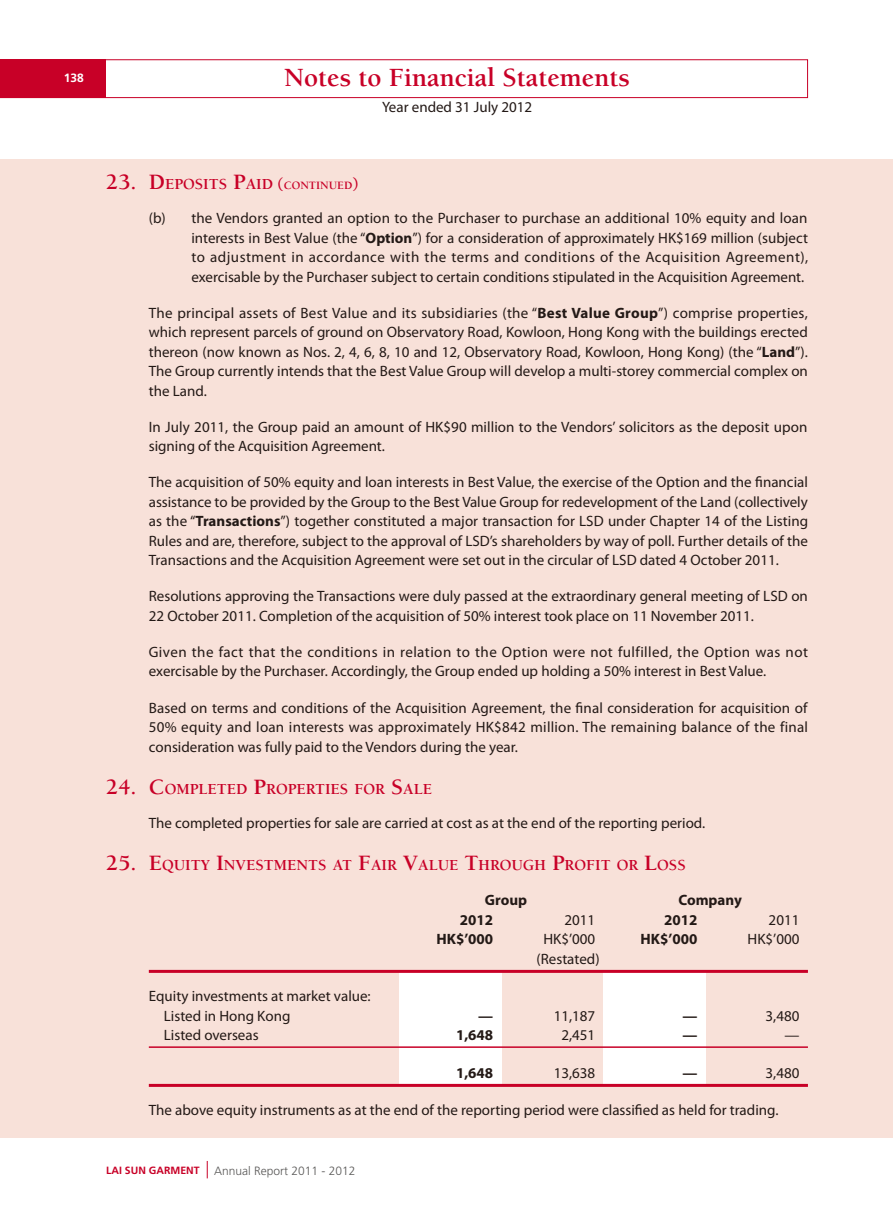
<style>
.page{position:relative;width:893px;height:1212px;background:#fff}
.page>*{position:absolute;margin:0;border:0;box-sizing:border-box;transform-origin:0 0}
.t1{font:700 27px "Berkeley Std";color:#c80027}
.t2{font:700 15.75px "Berkeley Std";color:#c80027}
.t3{font:15px/19.5px "Myriad Pro";color:#231916;text-align:justify}
.t4{font:700 15px "Myriad Pro";color:#231916}
.t5{font:300 12px "Frutiger LT Std";color:#595857}
.t6{font:700 12px "Frutiger LT Std";color:#fff}
.s1{font-size:22.5px}
.s2{font-size:16.5px}
.s3{font-size:11.55px}
.s4{font-weight:700}
.s5{font-weight:700;font-size:10.5px;color:#c80027}
</style>
<div class="page">
<svg style="left:0;top:59px;width:808px;height:39px"></svg>
<div style="left:0;top:159px;width:892px;height:978px;background:#f8e1d9"></div>
<svg style="left:207px;top:1161px;width:1px;height:17px"></svg>
<div style="left:400px;top:972px;width:102px;height:113px;background:#fff"></div>
<div style="left:604px;top:972px;width:102px;height:113px;background:#fff"></div>
<hr style="left:149px;top:970px;width:659px;height:3px;background:#c80027">
<hr style="left:149px;top:1046px;width:659px;height:2px;background:#c80027">
<hr style="left:149px;top:1084px;width:659px;height:3px;background:#c80027">
<p class="t6" style="left:64px;top:70px;width:22px">138</p>
<h1 class="t1" style="left:284px;top:63px;width:347px">Notes to Financial Statements</h1>
<p class="t3" style="left:382px;top:97px;width:152px">Year ended 31 July 2012</p>
<p class="t2" style="left:106px;top:175px;width:254px"><span class="s1">23. D</span>EPOSITS <span class="s1">P</span>AID <span class="s2">(</span><span class="s3">CONTINUED</span><span class="s2">)</span></p>
<p class="t3" style="left:191px;top:208px;width:618px;text-indent:-43px">(b) the Vendors granted an option to the Purchaser to purchase an additional 10% equity and loan interests in Best Value (the “<span class="s4">Option</span>”) for a consideration of approximately HK$169 million (subject to adjustment in accordance with the terms and conditions of the Acquisition Agreement), exercisable by the Purchaser subject to certain conditions stipulated in the Acquisition Agreement.</p>
<p class="t3" style="left:149px;top:303px;width:661px">The principal assets of Best Value and its subsidiaries (the “<span class="s4">Best Value Group</span>”) comprise properties, which represent parcels of ground on Observatory Road, Kowloon, Hong Kong with the buildings erected thereon (now known as Nos. 2, 4, 6, 8, 10 and 12, Observatory Road, Kowloon, Hong Kong) (the “<span class="s4">Land</span>”).<br>The Group currently intends that the Best Value Group will develop a multi-storey commercial complex on the Land.</p>
<p class="t3" style="left:149px;top:417px;width:660px">In July 2011, the Group paid an amount of HK$90 million to the Vendors’ solicitors as the deposit upon signing of the Acquisition Agreement.</p>
<p class="t3" style="left:149px;top:472px;width:661px">The acquisition of 50% equity and loan interests in Best Value, the exercise of the Option and the financial assistance to be provided by the Group to the Best Value Group for redevelopment of the Land (collectively as the “<span class="s4">Transactions</span>”) together constituted a major transaction for LSD under Chapter 14 of the Listing Rules and are, therefore, subject to the approval of LSD’s shareholders by way of poll. Further details of the Transactions and the Acquisition Agreement were set out in the circular of LSD dated 4 October 2011.</p>
<p class="t3" style="left:149px;top:586px;width:661px">Resolutions approving the Transactions were duly passed at the extraordinary general meeting of LSD on<br>22 October 2011. Completion of the acquisition of 50% interest took place on 11 November 2011.</p>
<p class="t3" style="left:149px;top:642px;width:661px">Given the fact that the conditions in relation to the Option were not fulfilled, the Option was not exercisable by the Purchaser. Accordingly, the Group ended up holding a 50% interest in Best Value.</p>
<p class="t3" style="left:149px;top:697px;width:661px">Based on terms and conditions of the Acquisition Agreement, the final consideration for acquisition of 50% equity and loan interests was approximately HK$842 million. The remaining balance of the final consideration was fully paid to the Vendors during the year.</p>
<p class="t2" style="left:106px;top:780px;width:327px"><span class="s1">24. C</span>OMPLETED <span class="s1">P</span>ROPERTIES FOR <span class="s1">S</span>ALE</p>
<p class="t3" style="left:149px;top:813px;width:558px">The completed properties for sale are carried at cost as at the end of the reporting period.</p>
<p class="t2" style="left:106px;top:857px;width:581px"><span class="s1">25. E</span>QUITY <span class="s1">I</span>NVESTMENTS AT <span class="s1">F</span>AIR <span class="s1">V</span>ALUE <span class="s1">T</span>HROUGH <span class="s1">P</span>ROFIT OR <span class="s1">L</span>OSS</p>
<p class="t4" style="left:485px;top:890px;width:44px">Group</p>
<p class="t4" style="left:678px;top:890px;width:65px">Company</p>
<p class="t4" style="left:460px;top:910px;width:35px">2012</p>
<p class="t3" style="left:564px;top:909px;width:32px">2011</p>
<p class="t4" style="left:664px;top:910px;width:35px">2012</p>
<p class="t3" style="left:769px;top:909px;width:32px">2011</p>
<p class="t4" style="left:436px;top:929px;width:58px">HK$’000</p>
<p class="t3" style="left:543px;top:929px;width:53px">HK$’000</p>
<p class="t4" style="left:641px;top:929px;width:58px">HK$’000</p>
<p class="t3" style="left:748px;top:929px;width:53px">HK$’000</p>
<p class="t3" style="left:536px;top:948px;width:65px">(Restated)</p>
<p class="t3" style="left:164px;top:986px;width:208px;text-indent:-15px">Equity investments at market value:<br>Listed in Hong Kong</p>
<p class="t4" style="left:478px;top:1006px;width:16px">—</p>
<p class="t3" style="left:554px;top:1005px;width:43px">11,187</p>
<p class="t4" style="left:682px;top:1006px;width:16px">—</p>
<p class="t3" style="left:765px;top:1005px;width:35px">3,480</p>
<p class="t3" style="left:164px;top:1025px;width:96px">Listed overseas</p>
<p class="t4" style="left:456px;top:1025px;width:39px">1,648</p>
<p class="t3" style="left:561px;top:1025px;width:35px">2,451</p>
<p class="t4" style="left:682px;top:1025px;width:16px">—</p>
<p class="t3" style="left:784px;top:1025px;width:16px">—</p>
<p class="t4" style="left:456px;top:1063px;width:39px">1,648</p>
<p class="t3" style="left:554px;top:1062px;width:43px">13,638</p>
<p class="t4" style="left:682px;top:1063px;width:16px">—</p>
<p class="t3" style="left:765px;top:1062px;width:35px">3,480</p>
<p class="t3" style="left:149px;top:1100px;width:631px">The above equity instruments as at the end of the reporting period were classified as held for trading.</p>
<p class="t5" style="left:106px;top:1164px;width:251px"><span class="s5">LAI SUN GARMENT</span> Annual Report 2011 - 2012</p>
</div>
